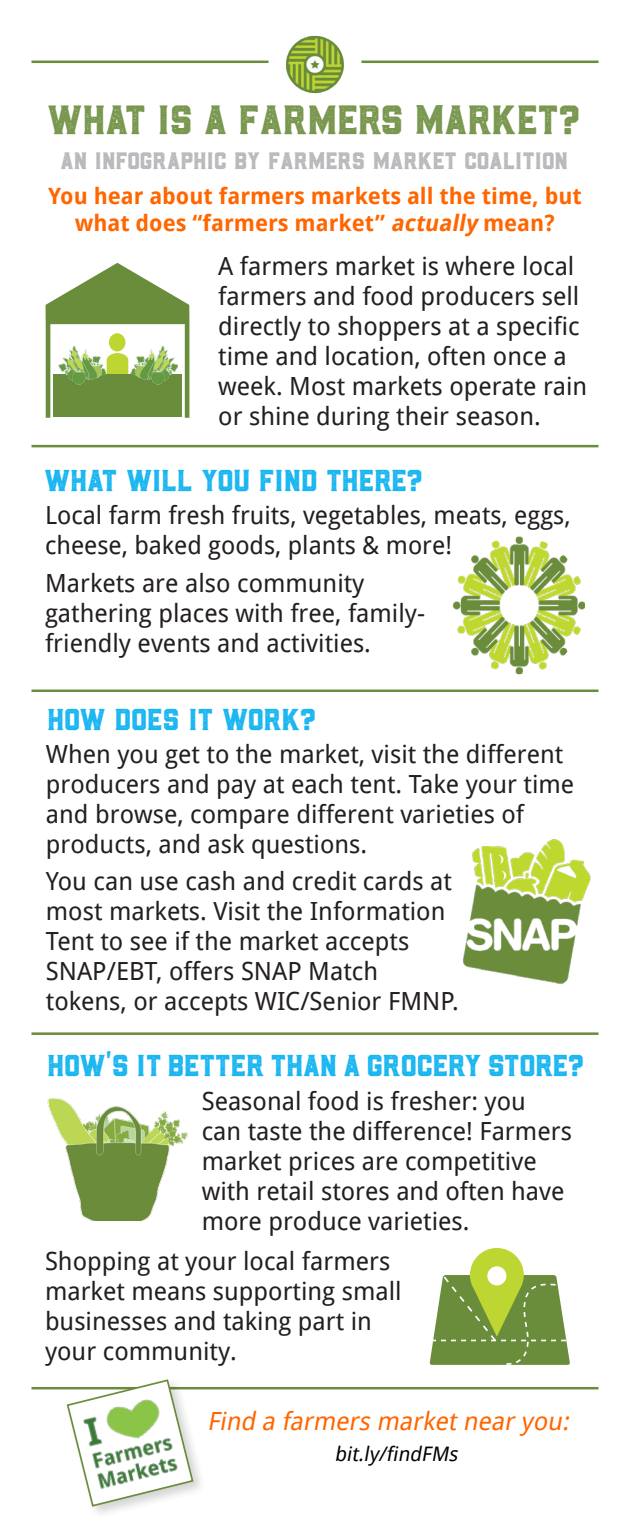
<style>
.page{position:relative;width:630px;height:1530px;background:#fff}
.page>*{position:absolute;margin:0;border:0;box-sizing:border-box;transform-origin:0 0}
.t1{font:40.5px "Barley Aged";color:#79974f}
.t2{font:30px "Barley Aged";color:#1ab6f1}
.t3{font:25px/30px "Droid Sans";color:#231f20}
.t4{font:italic 25px "Droid Sans";color:#f60}
.t5{font:23.5px "Barley Aged";color:#b8b9bc}
.t6{font:700 22.5px/27px "Droid Sans";color:#f60;text-align:center}
.t7{font:italic 20px "Droid Sans";color:#000}
.s1{font-style:italic}
</style>
<div class="page">
<img style="left:286px;top:36px;width:58px;height:57px">
<hr style="left:32px;top:61px;width:237px;height:2px;background:#6a8c3b">
<hr style="left:32px;top:1387px;width:567px;height:2px;background:#6a8c3b">
<hr style="left:32px;top:1032px;width:567px;height:3px;background:#6a8c3b">
<hr style="left:32px;top:690px;width:567px;height:2px;background:#6a8c3b">
<hr style="left:32px;top:445px;width:567px;height:2px;background:#6a8c3b">
<hr style="left:362px;top:61px;width:237px;height:2px;background:#6a8c3b">
<img style="left:452px;top:536px;width:133px;height:138px">
<svg style="left:46px;top:263px;width:143px;height:155px"></svg>
<div style="left:53px;top:374px;width:129px;height:43px;background:#6a8d3b"></div>
<img style="left:462px;top:839px;width:129px;height:146px">
<svg style="left:429px;top:1248px;width:141px;height:117px"></svg>
<img style="left:47px;top:1098px;width:142px;height:123px">
<div style="left:64px;top:1376px;width:143px;height:144px;background:#231f20;opacity:.19"></div>
<svg style="left:66px;top:1378px;width:129px;height:130px"></svg>
<img style="left:58px;top:347px;width:48px;height:37px">
<img style="left:131px;top:347px;width:47px;height:37px">
<p class="t1" style="left:48px;top:90px;width:535px">WHAT IS A FARMERS MARKET?</p>
<p class="t5" style="left:61px;top:143px;width:509px">AN INFOGRAPHIC BY FARMERS MARKET COALITION</p>
<p class="t6" style="left:48px;top:182px;width:535px">You hear about farmers markets all the time, but what does “farmers market” <span class="s1">actually</span> mean?</p>
<p class="t3" style="left:218px;top:250px;width:371px">A farmers market is where local farmers and food producers sell directly to shoppers at a specific time and location, often once a week. Most markets operate rain or shine during their season.</p>
<p class="t2" style="left:45px;top:459px;width:380px">WHAT WILL YOU FIND THERE?</p>
<p class="t3" style="left:45px;top:500px;width:527px">Local farm fresh fruits, vegetables, meats, eggs, cheese, baked goods, plants &amp; more!</p>
<p class="t3" style="left:45px;top:567px;width:382px">Markets are also community gathering places with free, family&shy;friendly events and activities.</p>
<p class="t2" style="left:48px;top:698px;width:270px">HOW DOES IT WORK?</p>
<p class="t3" style="left:46px;top:738px;width:530px">When you get to the market, visit the different producers and pay at each tent. Take your time and browse, compare different varieties of products, and ask questions.</p>
<p class="t3" style="left:46px;top:866px;width:415px">You can use cash and credit cards at most markets. Visit the Information Tent to see if the market accepts SNAP/EBT, offers SNAP Match tokens, or accepts WIC/Senior FMNP.</p>
<p class="t2" style="left:48px;top:1043px;width:538px">HOW’S IT BETTER THAN A GROCERY STORE?</p>
<p class="t3" style="left:202px;top:1086px;width:372px">Seasonal food is fresher: you<br>can taste the difference! Farmers market prices are competitive with retail stores and often have more produce varieties.</p>
<p class="t3" style="left:45px;top:1246px;width:358px">Shopping at your local farmers market means supporting small businesses and taking part in your community.</p>
<p class="t4" style="left:207px;top:1404px;width:369px">Find a farmers marketnearyou:</p>
<p class="t7" style="left:335px;top:1440px;width:129px">bit.ly/findFMs</p>
</div>
